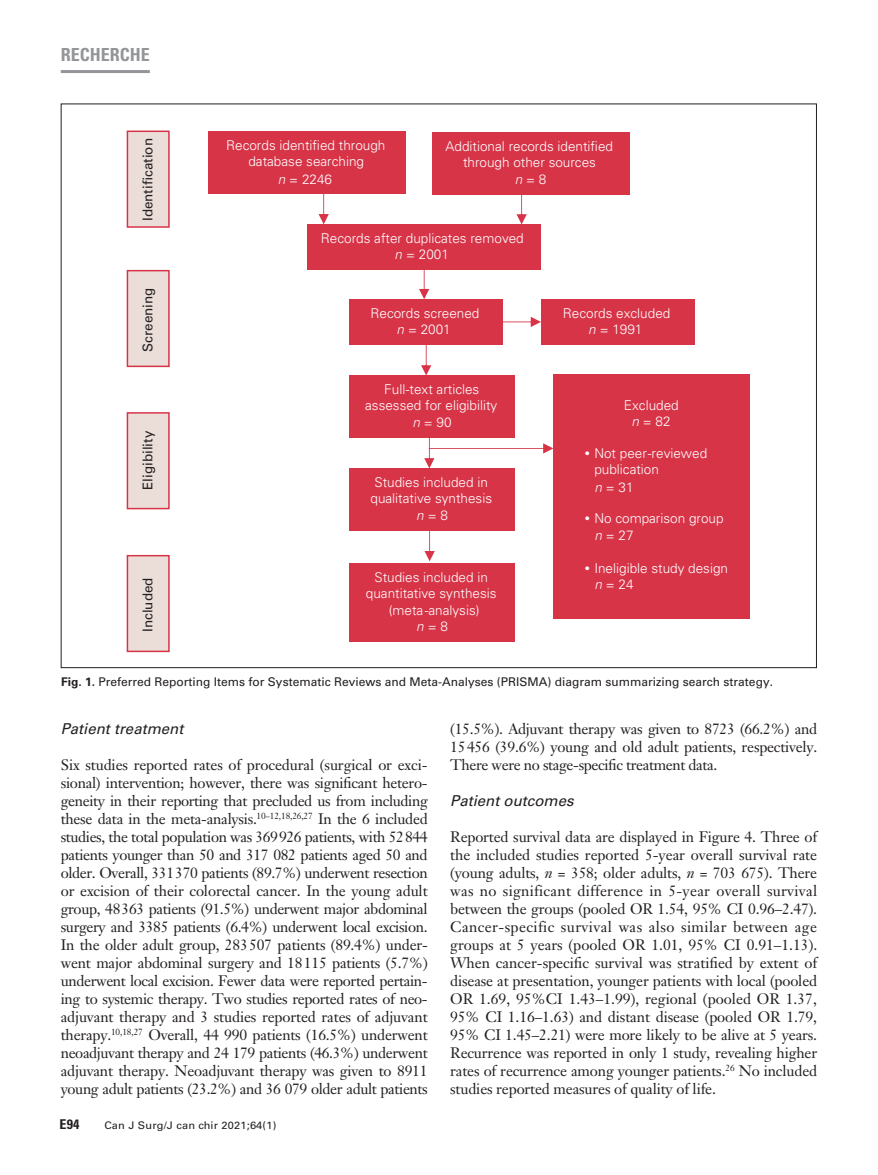
<style>
.page{position:relative;width:878px;height:1175px;background:#fff}
.page>*{position:absolute;margin:0;border:0;box-sizing:border-box;transform-origin:0 0}
.t1{font:700 condensed 18px "Univers LT Std";color:#939598}
.t2{font:18px "Myriad Pro";color:#fff}
.t3{font:15px/18px "Janson Text LT Std";letter-spacing:-.025em;color:#231f20;text-align:justify}
.t4{font:italic 15px "Univers LT Std";color:#231f20}
.t5{font:300 13.5px/16px "Univers LT Std";color:#fff;text-align:center}
.t6{font:13.5px "Univers LT Std";color:#231f20}
.t7{font:700 condensed 13.5px "Univers LT Std";color:#231f20;scale:1.05 1}
.t8{font:12px "Univers LT Std";color:#231f20}
.t9{font:10.5px "Univers LT Std";letter-spacing:.015em;color:#231f20;scale:1.05 1}
.s1{font-style:italic}
.s2{font-weight:700}
</style>
<div class="page">
<hr style="left:61px;top:70px;width:89px;height:3px;background:#939598">
<svg style="left:318px;top:193px;width:11px;height:31px"></svg>
<svg style="left:516px;top:194px;width:10px;height:30px"></svg>
<svg style="left:419px;top:270px;width:10px;height:29px"></svg>
<svg style="left:421px;top:345px;width:10px;height:30px"></svg>
<svg style="left:424px;top:530px;width:11px;height:31px"></svg>
<svg style="left:503px;top:317px;width:38px;height:10px"></svg>
<svg style="left:424px;top:437px;width:129px;height:31px"></svg>
<div style="left:127px;top:131px;width:42px;height:96px;background:#ebded9"></div>
<div style="left:127px;top:130px;width:43px;height:98px;border:2px solid #d73448"></div>
<div style="left:127px;top:271px;width:42px;height:95px;background:#ebded9"></div>
<div style="left:127px;top:270px;width:43px;height:97px;border:2px solid #d73448"></div>
<div style="left:127px;top:413px;width:42px;height:95px;background:#ebded9"></div>
<div style="left:127px;top:412px;width:43px;height:97px;border:2px solid #d73448"></div>
<div style="left:127px;top:555px;width:42px;height:96px;background:#ebded9"></div>
<div style="left:127px;top:555px;width:43px;height:97px;border:2px solid #d73448"></div>
<div style="left:209px;top:131px;width:197px;height:62px;background:#d73448"></div>
<div style="left:432px;top:132px;width:197px;height:62px;background:#d73448"></div>
<div style="left:307px;top:224px;width:234px;height:46px;background:#d73448"></div>
<div style="left:349px;top:299px;width:154px;height:46px;background:#d73448"></div>
<div style="left:349px;top:375px;width:166px;height:62px;background:#d73448"></div>
<div style="left:349px;top:468px;width:166px;height:62px;background:#d73448"></div>
<div style="left:349px;top:563px;width:166px;height:79px;background:#d73448"></div>
<div style="left:541px;top:299px;width:153px;height:46px;background:#d73448"></div>
<div style="left:553px;top:374px;width:196px;height:244px;background:#d73448"></div>
<p class="t1" style="left:61px;top:44px;width:91px">RECHERCHE</p>
<p class="t6" style="left:140px;top:221px;width:85px;rotate:-90deg">Identification</p>
<p class="t6" style="left:140px;top:352px;width:66px;rotate:-90deg">Screening</p>
<p class="t6" style="left:140px;top:490px;width:61px;rotate:-90deg">Eligibility</p>
<p class="t6" style="left:140px;top:632px;width:56px;rotate:-90deg">Included</p>
<p class="t5" style="left:226px;top:138px;width:161px">Records identified through database searching</p>
<p class="t5" style="left:278px;top:171px;width:56px"><span class="s1">n</span> = 2246</p>
<p class="t5" style="left:445px;top:138px;width:169px">Additional records identified through other sources</p>
<p class="t5" style="left:514px;top:172px;width:33px"><span class="s1">n</span> = 8</p>
<p class="t5" style="left:321px;top:230px;width:204px">Records after duplicates removed <span class="s1">n</span> = 2001</p>
<p class="t5" style="left:370px;top:305px;width:110px">Records screened <span class="s1">n</span> = 2001</p>
<p class="t5" style="left:365px;top:381px;width:134px;line-height:16.6px">Full-text articles assessed for eligibility <span class="s1">n</span> = 90</p>
<p class="t5" style="left:370px;top:474px;width:123px;text-align:left">Studies included in qualitative synthesis</p>
<p class="t5" style="left:416px;top:507px;width:33px"><span class="s1">n</span> = 8</p>
<p class="t5" style="left:366px;top:569px;width:132px">Studies included in quantitative synthesis</p>
<p class="t5" style="left:389px;top:602px;width:92px">(meta-analysis) <span class="s1">n</span> = 8</p>
<p class="t5" style="left:563px;top:305px;width:109px">Records excluded <span class="s1">n</span> = 1991</p>
<p class="t5" style="left:624px;top:396px;width:56px">Excluded <span class="s1">n</span> = 82</p>
<p class="t5" style="left:594px;top:445px;width:114px;text-align:left">Not peer-reviewed publication</p>
<p class="t5" style="left:594px;top:479px;width:41px"><span class="s1">n</span> = 31</p>
<p class="t5" style="left:594px;top:510px;width:131px;text-align:left">No comparison group <span class="s1">n</span> = 27</p>
<p class="t5" style="left:594px;top:560px;width:135px;text-align:left">Ineligible study design <span class="s1">n</span> = 24</p>
<p class="t2" style="left:584px;top:441px;width:7px">•</p>
<p class="t2" style="left:584px;top:506px;width:7px">•</p>
<p class="t2" style="left:584px;top:556px;width:7px">•</p>
<p class="t8" style="left:61px;top:674px;width:713px"><span class="s2">Fig. 1.</span> Preferred Reporting Items for Systematic Reviews and Meta-Analyses (PRISMA) diagram summarizing search strategy.</p>
<p class="t4" style="left:61px;top:719px;width:124px">Patient treatment</p>
<p class="t3" style="left:61px;top:755px;width:368px">Six studies reported rates of procedural (surgical or exci&shy;sional) intervention; however, there was significant hetero&shy;geneity in their reporting that precluded us from including these data in the meta-analysis.<sup>10–12,18,26,27</sup> In the 6 included studies, the total population was 369926 patients, with 52844 patients younger than 50 and 317 082 patients aged 50 and older. Overall, 331370 patients (89.7%) underwent resection or excision of their colorectal cancer. In the young adult group, 48363 patients (91.5%) underwent major abdominal surgery and 3385 patients (6.4%) underwent local excision.<br>In the older adult group, 283507 patients (89.4%) under&shy;went major abdominal surgery and 18115 patients (5.7%) underwent local excision. Fewer data were reported pertain&shy;ing to systemic therapy. Two studies reported rates of neo&shy;adjuvant therapy and 3 studies reported rates of adjuvant therapy.<sup>10,18,27</sup> Overall, 44 990 patients (16.5%) underwent neoadjuvant therapy and 24 179 patients (46.3%) underwent adjuvant therapy. Neoadjuvant therapy was given to 8911 young adult patients (23.2%) and 36 079 older adult patients</p>
<p class="t7" style="left:59px;top:1115px;width:21px">E94</p>
<p class="t9" style="left:104px;top:1118px;width:165px">Can J Surg/J can chir 2021;64(1)</p>
<p class="t3" style="left:450px;top:719px;width:369px">(15.5%). Adjuvant therapy was given to 8723 (66.2%) and 15456 (39.6%) young and old adult patients, respectively.<br>There were no stage-specific treatment data.</p>
<p class="t4" style="left:450px;top:791px;width:125px">Patient outcomes</p>
<p class="t3" style="left:450px;top:827px;width:368px">Reported survival data are displayed in Figure 4. Three of the included studies reported 5-year overall survival rate (young adults, <span class="s1">n</span> = 358; older adults, <span class="s1">n</span> = 703 675). There was no significant difference in 5-year overall survival between the groups (pooled OR 1.54, 95% CI 0.96–2.47).<br>Cancer-specific survival was also similar between age groups at 5 years (pooled OR 1.01, 95% CI 0.91–1.13).<br>When cancer-specific survival was stratified by extent of disease at presentation, younger patients with local (pooled OR 1.69, 95%CI 1.43–1.99), regional (pooled OR 1.37, 95% CI 1.16–1.63) and distant disease (pooled OR 1.79, 95% CI 1.45–2.21) were more likely to be alive at 5 years.<br>Recurrence was reported in only 1 study, revealing higher rates of recurrence among younger patients.<sup>26</sup> No included studies reported measures of quality of life.</p>
</div>
